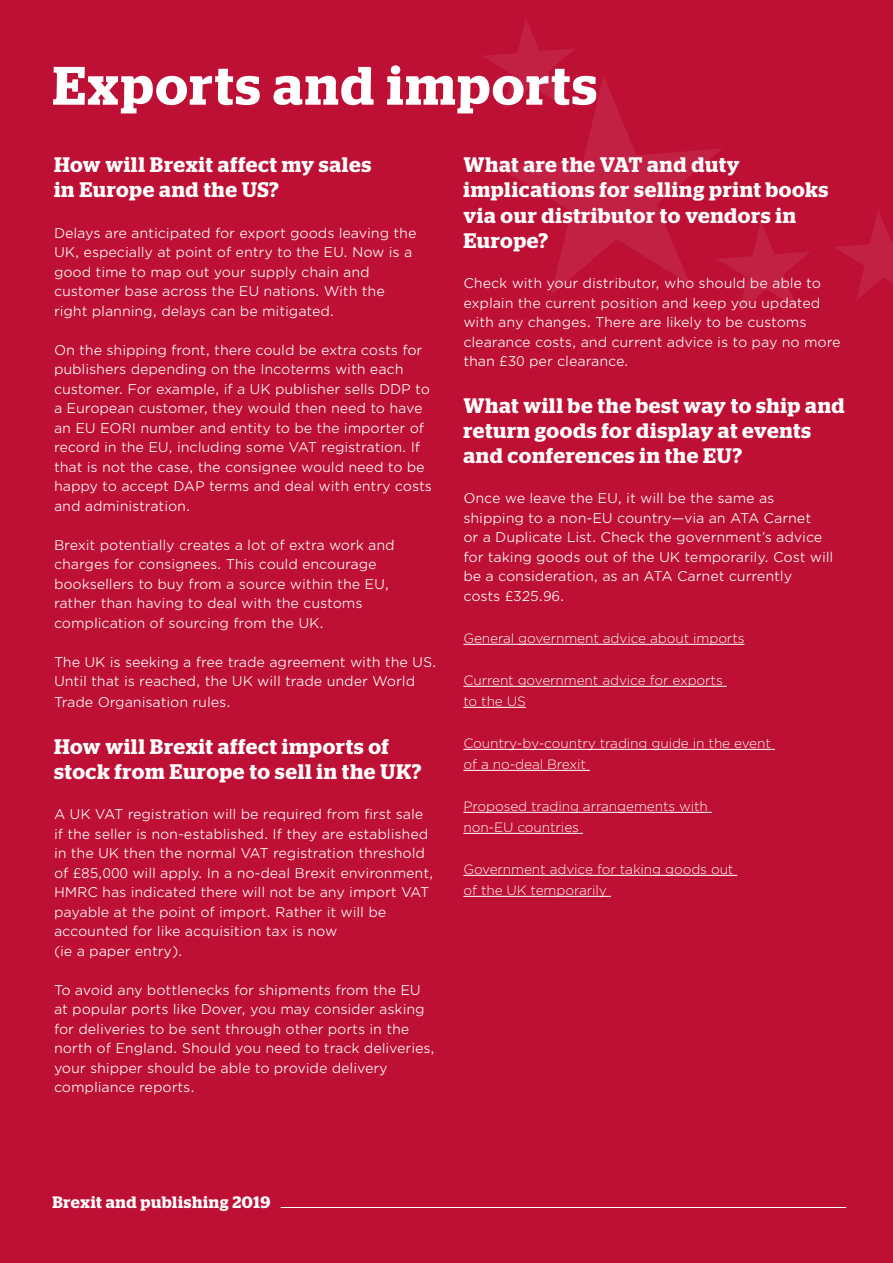
<style>
.page{position:relative;width:893px;height:1263px;background:#be0f34}
.page>*{position:absolute;margin:0;border:0;box-sizing:border-box;transform-origin:0 0}
.t1{font:600 54px "Stag";letter-spacing:.04em;color:#fff}
.t2{font:600 21px/25.2px "Stag";letter-spacing:.04em;color:#fff}
.t3{font:600 16.5px "Stag";letter-spacing:.04em;color:#fff}
.t4{font:13.5px/19.5px "Gotham Office";color:#fff}
.t5{font:300 13.5px "Gotham";color:#fff}
</style>
<div class="page">
<hr style="left:281px;top:1207px;width:565px;height:1px;background:#fff">
<svg style="left:835px;top:210px;width:58px;height:90px"></svg>
<svg style="left:723px;top:222px;width:86px;height:90px"></svg>
<svg style="left:498px;top:76px;width:225px;height:219px"></svg>
<svg style="left:483px;top:20px;width:93px;height:90px"></svg>
<hr style="left:463px;top:644px;width:281px;height:1px;background:#fff">
<hr style="left:463px;top:686px;width:264px;height:1px;background:#fff">
<hr style="left:463px;top:707px;width:63px;height:1px;background:#fff">
<hr style="left:463px;top:749px;width:312px;height:1px;background:#fff">
<hr style="left:463px;top:770px;width:127px;height:1px;background:#fff">
<hr style="left:463px;top:812px;width:249px;height:1px;background:#fff">
<hr style="left:463px;top:833px;width:120px;height:1px;background:#fff">
<hr style="left:463px;top:875px;width:274px;height:1px;background:#fff">
<hr style="left:463px;top:896px;width:148px;height:1px;background:#fff">
<p class="t1" style="left:52px;top:54px;width:547px">Exports and imports</p>
<p class="t2" style="left:54px;top:152px;width:319px">How will Brexit affect my sales</p>
<p class="t2" style="left:54px;top:177px;width:227px">in Europe and the US?</p>
<p class="t4" style="left:54px;top:223px;width:364px">Delays are anticipated for export goods leaving the<br>UK, especially at point of entry to the EU. Now is a good time to map out your supply chain and</p>
<p class="t4" style="left:54px;top:281px;width:333px">customer base across the EU nations. With the</p>
<p class="t4" style="left:54px;top:301px;width:282px">right planning, delays can be mitigated.</p>
<p class="t4" style="left:54px;top:340px;width:370px">On the shipping front, there could be extra costs for publishers depending on the Incoterms with each</p>
<p class="t4" style="left:54px;top:379px;width:380px">customer. For example, if a UK publisher sells DDP to a European customer, they would then need to have an EU EORI number and entity to be the importer of record in the EU, including some VAT registration. If that is not the case, the consignee would need to be happy to accept DAP terms and deal with entry costs</p>
<p class="t4" style="left:54px;top:496px;width:138px">and administration.</p>
<p class="t4" style="left:54px;top:535px;width:342px">Brexit potentially creates a lot of extra work and charges for consignees. This could encourage</p>
<p class="t4" style="left:54px;top:574px;width:337px">booksellers to buy from a source within the EU,</p>
<p class="t4" style="left:54px;top:593px;width:310px">rather than having to deal with the customs</p>
<p class="t4" style="left:54px;top:613px;width:271px">complication of sourcing from the UK.</p>
<p class="t4" style="left:54px;top:652px;width:384px">The UK is seeking a free trade agreement with the US.<br>Until that is reached, the UK will trade under World</p>
<p class="t4" style="left:54px;top:692px;width:178px">Trade Organisation rules.</p>
<p class="t2" style="left:54px;top:734px;width:369px">How will Brexit affect imports of stock from Europe to sell in the UK?</p>
<p class="t4" style="left:54px;top:804px;width:381px">A UK VAT registration will be required from first sale if the seller is non-established. If they are established in the UK then the normal VAT registration threshold of £85,000 will apply. In a no-deal Brexit environment, HMRC has indicated there will not be any import VAT payable at the point of import. Rather it will be</p>
<p class="t4" style="left:54px;top:921px;width:285px">accounted for like acquisition tax is now</p>
<p class="t4" style="left:54px;top:941px;width:130px">(ie a paper entry).</p>
<p class="t4" style="left:54px;top:980px;width:383px">To avoid any bottlenecks for shipments from the EU at popular ports like Dover, you may consider asking for deliveries to be sent through other ports in the north of England. Should you need to track deliveries, your shipper should be able to provide delivery</p>
<p class="t4" style="left:54px;top:1077px;width:142px">compliance reports.</p>
<p class="t2" style="left:463px;top:152px;width:277px">What are the VAT and duty</p>
<p class="t2" style="left:463px;top:177px;width:367px">implications for selling print books via our distributor to vendors in</p>
<p class="t2" style="left:463px;top:228px;width:86px">Europe?</p>
<p class="t4" style="left:463px;top:273px;width:359px">Check with your distributor, who should be able to</p>
<p class="t4" style="left:463px;top:293px;width:379px">explain the current position and keep you updated with any changes. There are likely to be customs clearance costs, and current advice is to pay no more than £30 per clearance.</p>
<p class="t2" style="left:463px;top:392px;width:383px">What will be the best way to ship and return goods for display at events and conferences in the EU?</p>
<p class="t4" style="left:463px;top:488px;width:313px">Once we leave the EU, it will be the same as</p>
<p class="t4" style="left:463px;top:508px;width:349px">shipping to a non-EU country—via an ATA Carnet</p>
<p class="t4" style="left:463px;top:527px;width:372px">or a Duplicate List. Check the government’s advice for taking goods out of the UK temporarily. Cost will be a consideration, as an ATA Carnet currently</p>
<p class="t4" style="left:463px;top:586px;width:103px">costs £325.96.</p>
<p class="t5" style="left:463px;top:630px;width:283px">General government advice about imports</p>
<p class="t5" style="left:463px;top:672px;width:261px">Current government advice for exports</p>
<p class="t5" style="left:463px;top:693px;width:64px">to the US</p>
<p class="t5" style="left:463px;top:735px;width:309px">Country-by-country trading guide in the event</p>
<p class="t5" style="left:463px;top:756px;width:124px">of a no-deal Brexit</p>
<p class="t5" style="left:463px;top:798px;width:246px">Proposed trading arrangements with</p>
<p class="t5" style="left:463px;top:819px;width:117px">non-EU countries</p>
<p class="t5" style="left:463px;top:861px;width:272px">Government advice for taking goods out</p>
<p class="t5" style="left:463px;top:882px;width:145px">of the UK temporarily</p>
<p class="t3" style="left:52px;top:1192px;width:219px">Brexit and publishing 2019</p>
</div>
